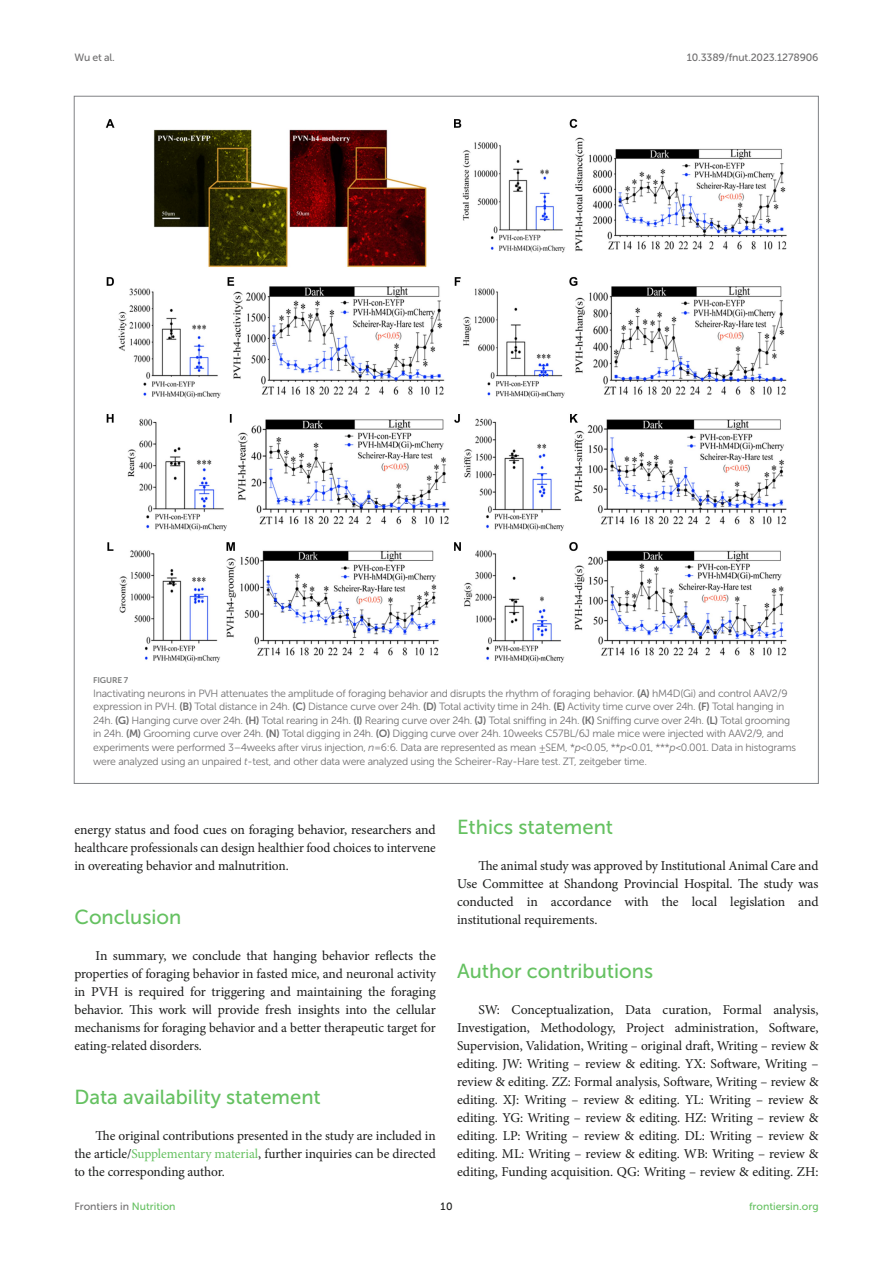
<style>
.page{position:relative;width:893px;height:1263px;background:#fff}
.page>*{position:absolute;margin:0;border:0;box-sizing:border-box;transform-origin:0 0}
.HEAD_1{font:20.25px "Museo Sans 500";color:#65c161}
.TEXT_FLUSH{font:13.5px/18px "Minion Pro";letter-spacing:-.005em;color:#1b1c1b;text-align:justify}
.TEXT{font:13.5px/18px "Minion Pro";letter-spacing:-.01em;color:#1b1c1b;text-align:justify}
.FIG_LEG{font:10.5px/13.5px "Museo Sans 300";letter-spacing:-.025em;color:#706f70}
.t1{font:10.5px "Museo Sans 500";letter-spacing:-.015em;color:#706f70}
.t2{font:10.5px "Museo Sans 500";color:#65c161}
.t3{font:10.5px "Museo Sans 500";color:#1b1c1b}
.FIG_HD{font:8.25px "Museo Sans 700";letter-spacing:-.01em;color:#7e7f7f}
.s1{font-family:"Museo Sans 700"}
.s2{font-style:italic}
.s3{color:#65c161}
</style>
<div class="page">
<img style="left:105px;top:118px;width:682px;height:545px">
<p class="t1" style="left:74px;top:51px;width:42px">Wu et al.</p>
<p class="t1" style="left:687px;top:51px;width:133px">10.3389/fnut.2023.1278906</p>
<p class="FIG_HD" style="left:93px;top:676px;width:37px">FIGURE 7</p>
<p class="FIG_LEG" style="left:93px;top:687px;width:704px">Inactivating neurons in PVH attenuates the amplitude of foraging behavior and disrupts the rhythm of foraging behavior. <span class="s1">(A)</span> hM4D(Gi) and control AAV2/9 expression in PVH. <span class="s1">(B)</span> Total distance in 24 h. <span class="s1">(C)</span> Distance curve over 24 h. <span class="s1">(D)</span> Total activity time in 24 h. <span class="s1">(E)</span> Activity time curve over 24 h. <span class="s1">(F)</span> Total hanging in 24 h. <span class="s1">(G)</span> Hanging curve over 24 h. <span class="s1">(H)</span> Total rearing in 24 h. <span class="s1">(I)</span> Rearing curve over 24 h. <span class="s1">(J)</span> Total sniffing in 24 h. <span class="s1">(K)</span> Sniffing curve over 24 h. <span class="s1">(L)</span> Total grooming in 24 h. <span class="s1">(M)</span> Grooming curve over 24 h. <span class="s1">(N)</span> Total digging in 24 h. <span class="s1">(O)</span> Digging curve over 24 h. 10 weeks C57BL/6 J male mice were injected with AAV2/9, and experiments were performed 3–4 weeks after virus injection, <span class="s2">n</span> = 6:6. Data are represented as mean ± SEM, *<span class="s2">p</span> &lt; 0.05, **<span class="s2">p</span> &lt; 0.01, ***<span class="s2">p</span> &lt; 0.001. Data in histograms were analyzed using an unpaired <span class="s2">t</span>-test, and other data were analyzed using the Scheirer-Ray-Hare test. ZT, zeitgeber time.</p>
<p class="TEXT" style="left:74px;top:821px;width:363px">energy status and food cues on foraging behavior, researchers and healthcare professionals can design healthier food choices to intervene in overeating behavior and malnutrition.</p>
<p class="HEAD_1" style="left:74px;top:906px;width:108px">Conclusion</p>
<p class="TEXT_FLUSH" style="left:74px;top:947px;width:363px;text-indent:21px">In summary, we conclude that hanging behavior reflects the properties of foraging behavior in fasted mice, and neuronal activity in PVH is required for triggering and maintaining the foraging behavior. This work will provide fresh insights into the cellular mechanisms for foraging behavior and a better therapeutic target for eating-related disorders.</p>
<p class="HEAD_1" style="left:74px;top:1086px;width:248px">Data availability statement</p>
<p class="TEXT_FLUSH" style="left:74px;top:1127px;width:363px;text-indent:21px">The original contributions presented in the study are included in the article/<span class="s3">Supplementary material</span>, further inquiries can be directed to the corresponding author.</p>
<p class="HEAD_1" style="left:457px;top:816px;width:158px">Ethics statement</p>
<p class="TEXT_FLUSH" style="left:457px;top:857px;width:363px;text-indent:21px">The animal study was approved by Institutional Animal Care and Use Committee at Shandong Provincial Hospital. The study was conducted in accordance with the local legislation and institutional requirements.</p>
<p class="HEAD_1" style="left:457px;top:960px;width:197px">Author contributions</p>
<p class="TEXT_FLUSH" style="left:457px;top:1001px;width:363px;text-indent:21px">SW: Conceptualization, Data curation, Formal analysis, Investigation, Methodology, Project administration, Software, Supervision, Validation, Writing – original draft, Writing – review &amp; editing. JW: Writing – review &amp; editing. YX: Software, Writing – review &amp; editing. ZZ: Formal analysis, Software, Writing – review &amp; editing. XJ: Writing – review &amp; editing. YL: Writing – review &amp; editing. YG: Writing – review &amp; editing. HZ: Writing – review &amp; editing. LP: Writing – review &amp; editing. DL: Writing – review &amp; editing. ML: Writing – review &amp; editing. WB: Writing – review &amp; editing, Funding acquisition. QG: Writing – review &amp; editing. ZH:</p>
<p class="t1" style="left:74px;top:1200px;width:103px">Frontiers in <span class="s3">Nutrition</span></p>
<p class="t3" style="left:440px;top:1200px;width:14px">10</p>
<p class="t2" style="left:749px;top:1200px;width:71px">frontiersin.org</p>
</div>
